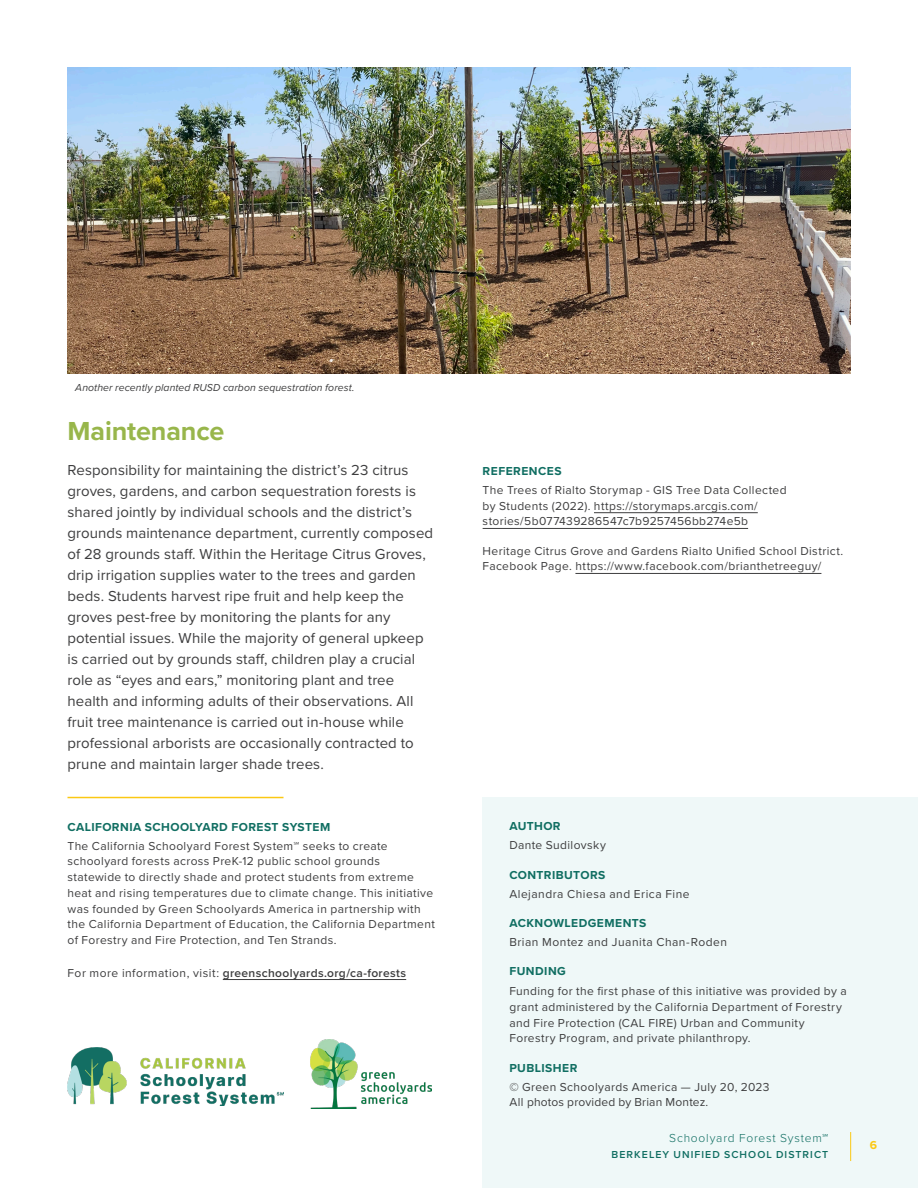
<style>
.page{position:relative;width:918px;height:1188px;background:#fff}
.page>*{position:absolute;margin:0;border:0;box-sizing:border-box;transform-origin:0 0}
.t1{font:700 27px "Proxima Nova";letter-spacing:-.005em;color:#98b64b}
.Text{font:15px/21px "Proxima Nova";letter-spacing:.005em;color:#3e3e3f}
.t2{font:300 13.5px "Proxima Nova";color:#106e62}
.About_SFS_-_Text_-_new{font:12px/15.8px "Proxima Nova";letter-spacing:.03em;color:#3e3e3f}
.About_SFS_-_H3_Title_-_new{font:700 12px "Proxima Nova";letter-spacing:.04em;color:#106e62}
.About_SFS_-_Text_-_new-2{font:600 12px "Proxima Nova";letter-spacing:.03em;color:#3e3e3f}
.t3{font:300 12px "Proxima Nova";letter-spacing:.065em;color:#106e62}
.About_SFS_-_Text_-_new-3{font:700 12px "Proxima Nova";letter-spacing:.04em;color:#106e62}
.t4{font:700 12px "Proxima Nova";color:#fbc814}
.Photo_Caption{font:italic 10.5px "Proxima Nova";letter-spacing:.01em;color:#3e3e3f}
.t5{font:600 10.5px "Proxima Nova";letter-spacing:.1em;color:#106e62}
.s1{font-weight:400}
</style>
<div class="page">
<div style="left:483px;top:797px;width:435px;height:391px;background:#eff8f8"></div>
<hr style="left:223px;top:979px;width:183px;height:1px;background:#3e3e3f">
<img style="left:68px;top:1047px;width:216px;height:58px">
<img style="left:310px;top:1039px;width:122px;height:69px">
<svg style="left:850px;top:1132px;width:1px;height:29px"></svg>
<hr style="left:68px;top:797px;width:216px;height:1px;background:#fbc814">
<hr style="left:594px;top:512px;width:164px;height:1px;background:#3e3e3f">
<hr style="left:483px;top:528px;width:265px;height:1px;background:#3e3e3f">
<hr style="left:575px;top:573px;width:246px;height:1px;background:#3e3e3f">
<img style="left:68px;top:68px;width:782px;height:306px">
<p class="Photo_Caption" style="left:75px;top:380px;width:281px">Another recently planted RUSD carbon sequestration forest.</p>
<h1 class="t1" style="left:68px;top:411px;width:158px">Maintenance</h1>
<p class="Text" style="left:68px;top:458px;width:367px">Responsibility for maintaining the district’s 23 citrus groves, gardens, and carbon sequestration forests is shared jointly by individual schools and the district’s grounds maintenance department, currently composed of 28 grounds staff. Within the Heritage Citrus Groves, drip irrigation supplies water to the trees and garden beds. Students harvest ripe fruit and help keep the groves pest-free by monitoring the plants for any potential issues. While the majority of general upkeep is carried out by grounds staff, children play a crucial role as “eyes and ears,” monitoring plant and tree health and informing adults of their observations. All fruit tree maintenance is carried out in-house while professional arborists are occasionally contracted to prune and maintain larger shade trees.</p>
<p class="About_SFS_-_H3_Title_-_new" style="left:68px;top:818px;width:264px">CALIFORNIA SCHOOLYARD FOREST SYSTEM</p>
<p class="About_SFS_-_Text_-_new" style="left:68px;top:837px;width:369px">The California Schoolyard Forest System℠ seeks to create schoolyard forests across PreK-12 public school grounds statewide to directly shade and protect students from extreme heat and rising temperatures due to climate change. This initiative was founded by Green Schoolyards America in partnership with the California Department of Education, the California Department of Forestry and Fire Protection, and Ten Strands.</p>
<p class="About_SFS_-_Text_-_new-2" style="left:68px;top:964px;width:340px"><span class="s1">For more information, visit:</span> greenschoolyards.org/ca-forests</p>
<p class="About_SFS_-_H3_Title_-_new" style="left:483px;top:462px;width:80px">REFERENCES</p>
<p class="About_SFS_-_Text_-_new" style="left:483px;top:482px;width:306px">The Trees of Rialto Storymap - GIS Tree Data Collected by Students (2022). https://storymaps.arcgis.com/ stories/5b077439286547c7b9257456bb274e5b</p>
<p class="About_SFS_-_Text_-_new" style="left:483px;top:542px;width:362px">Heritage Citrus Grove and Gardens Rialto Unified School District.<br>Facebook Page. https://www.facebook.com/brianthetreeguy/</p>
<p class="About_SFS_-_H3_Title_-_new" style="left:509px;top:817px;width:53px">AUTHOR</p>
<p class="About_SFS_-_Text_-_new" style="left:509px;top:837px;width:98px">Dante Sudilovsky</p>
<p class="About_SFS_-_H3_Title_-_new" style="left:509px;top:866px;width:97px">CONTRIBUTORS</p>
<p class="About_SFS_-_Text_-_new" style="left:509px;top:885px;width:182px">Alejandra Chiesa and Erica Fine</p>
<p class="About_SFS_-_H3_Title_-_new" style="left:509px;top:914px;width:138px">ACKNOWLEDGEMENTS</p>
<p class="About_SFS_-_Text_-_new" style="left:509px;top:933px;width:219px">Brian Montez and Juanita Chan-Roden</p>
<p class="About_SFS_-_Text_-_new-3" style="left:509px;top:962px;width:58px">FUNDING</p>
<p class="About_SFS_-_Text_-_new" style="left:509px;top:983px;width:339px">Funding for the first phase of this initiative was provided by a grant administered by the California Department of Forestry and Fire Protection (CAL FIRE) Urban and Community Forestry Program, and private philanthropy.</p>
<p class="About_SFS_-_H3_Title_-_new" style="left:509px;top:1059px;width:69px">PUBLISHER</p>
<p class="About_SFS_-_Text_-_new" style="left:509px;top:1078px;width:262px">© Green Schoolyards America — July 20, 2023<br>All photos provided by Brian Montez.</p>
<p class="t3" style="left:669px;top:1129px;width:161px">Schoolyard Forest System℠</p>
<p class="t5" style="left:612px;top:1147px;width:218px">BERKELEY UNIFIED SCHOOL DISTRICT</p>
<p class="t2" style="left:822px;top:1128px;width:8px">℠</p>
<p class="t5" style="left:629px;top:1148px;width:41px">RIA TO</p>
<p class="t4" style="left:870px;top:1137px;width:9px">6</p>
</div>
